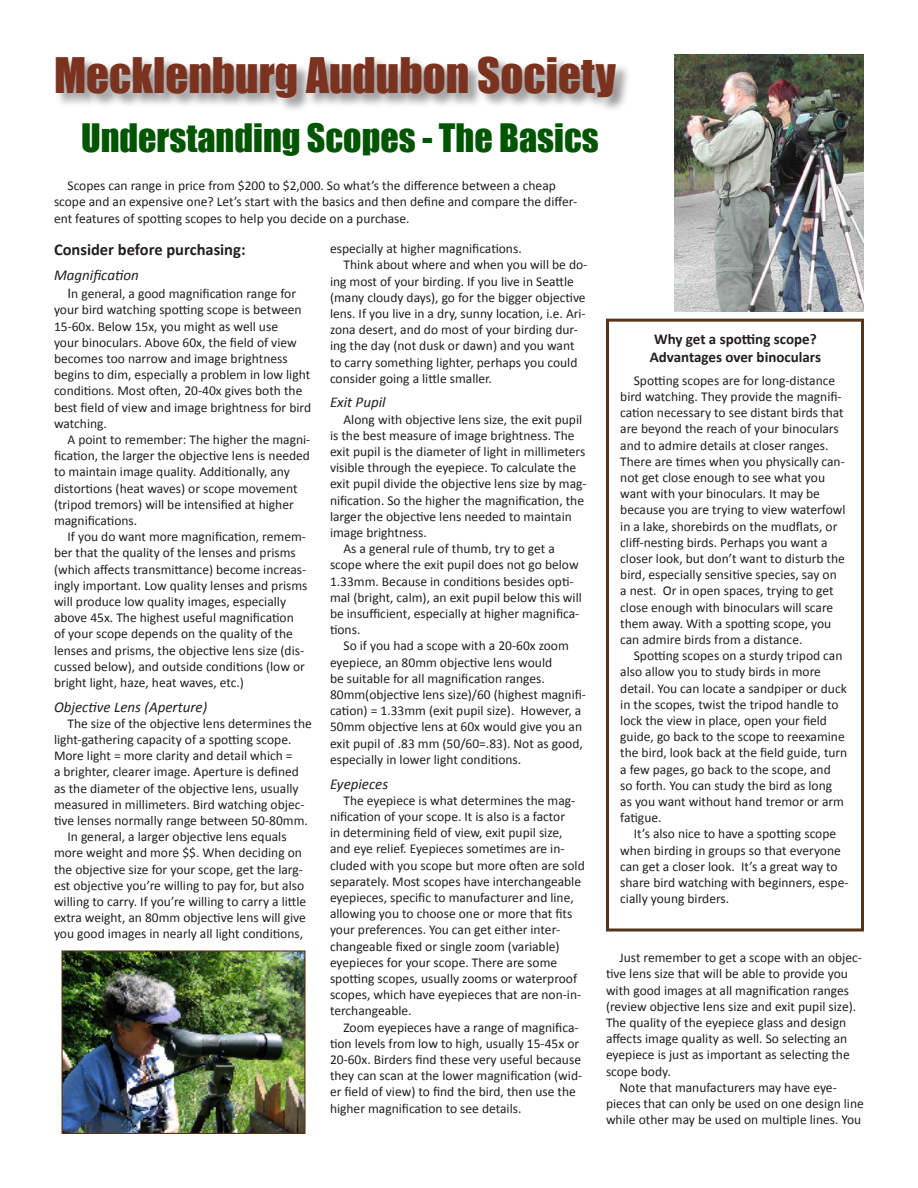
<style>
.page{position:relative;width:918px;height:1188px;background:#fff}
.page>*{position:absolute;margin:0;border:0;box-sizing:border-box;transform-origin:0 0}
.t1{font:45px "Impact";color:#7b321f}
.t2{font:36px "Impact";color:#050}
.t3{font:700 16.5px "Calibri";color:#231f20}
.t4{font:italic 15px "Calibri";color:#231f20}
.t5{font:700 15px/18px "Calibri";color:#231f20}
.t6{font:13.5px/16.2px "Calibri";color:#231f20}
.s1{font-size:15px}
</style>
<div class="page">
<img style="left:64px;top:952px;width:240px;height:180px">
<div style="left:62px;top:950px;width:244px;height:184px;border:1px solid #563419"></div>
<div style="left:606px;top:319px;width:258px;height:613px;border:3px solid #563419"></div>
<div style="left:53px;top:54px;width:580px;height:61px;background:#231f20;opacity:.5"></div>
<img style="left:674px;top:54px;width:190px;height:258px">
<p class="t1" style="left:54px;top:47px;width:563px">Mecklenburg Audubon Society</p>
<p class="t2" style="left:81px;top:116px;width:519px">Understanding Scopes - The Basics</p>
<p class="t6" style="left:54px;top:177px;width:525px;text-indent:14px">Scopes can range in price from $200 to $2,000. So what’s the difference between a cheap scope and an expensive one? Let’s start with the basics and then define and compare the differ&shy;ent features of spotting scopes to help you decide on a purchase.</p>
<p class="t3" style="left:54px;top:240px;width:193px">Consider before purchasing:</p>
<p class="t4" style="left:54px;top:266px;width:86px">Magnification</p>
<p class="t6" style="left:54px;top:285px;width:259px;text-indent:14px"><span class="s1">I</span>n general, a good magnification range for your bird watching spotting scope is between 15-60x. Below 15x, you might as well use<br>your binoculars. Above 60x, the field of view becomes too narrow and image brightness begins to dim, especially a problem in low light conditions. Most often, 20-40x gives both the best field of view and image brightness for bird watching.</p>
<p class="t6" style="left:54px;top:431px;width:258px;text-indent:14px">A point to remember: The higher the magni&shy;fication, the larger the objective lens is needed to maintain image quality. Additionally, any distortions (heat waves) or scope movement (tripod tremors) will be intensified at higher magnifications.</p>
<p class="t6" style="left:54px;top:528px;width:255px;text-indent:14px">If you do want more magnification, remem&shy;ber that the quality of the lenses and prisms (which affects transmittance) become increas&shy;ingly important. Low quality lenses and prisms will produce low quality images, especially above 45x. The highest useful magnification of your scope depends on the quality of the lenses and prisms, the objective lens size (dis&shy;cussed below), and outside conditions (low or bright light, haze, heat waves, etc.)</p>
<p class="t4" style="left:54px;top:697px;width:155px">Objective Lens (Aperture)</p>
<p class="t6" style="left:54px;top:715px;width:259px;text-indent:14px">The size of the objective lens determines the light-gathering capacity of a spotting scope.<br>More light = more clarity and detail which =<br>a brighter, clearer image. Aperture is defined as the diameter of the objective lens, usually measured in millimeters. Bird watching objec&shy;tive lenses normally range between 50-80mm.</p>
<p class="t6" style="left:54px;top:828px;width:254px;text-align:center">In general, a larger objective lens equals<br>more weight and more $$. When deciding on the objective size for your scope, get the larg&shy;est objective you’re willing to pay for, but also willing to carry. If you’re willing to carry a little extra weight, an 80mm objective lens will give you good images in nearly all light conditions,</p>
<p class="t6" style="left:330px;top:240px;width:193px">especially at higher magnifications.</p>
<p class="t6" style="left:330px;top:256px;width:259px;text-indent:14px">Think about where and when you will be do&shy;ing most of your birding. If you live in Seattle (many cloudy days), go for the bigger objective lens. If you live in a dry, sunny location, i.e. Ari&shy;zona desert, and do most of your birding dur&shy;ing the day (not dusk or dawn) and you want to carry something lighter, perhaps you could consider going a little smaller.</p>
<p class="t4" style="left:330px;top:393px;width:57px">Exit Pupil</p>
<p class="t6" style="left:330px;top:410px;width:258px;text-indent:14px">Along with objective lens size, the exit pupil is the best measure of image brightness. The exit pupil is the diameter of light in millimeters visible through the eyepiece. To calculate the exit pupil divide the objective lens size by mag&shy;nification. So the higher the magnification, the larger the objective lens needed to maintain image brightness.</p>
<p class="t6" style="left:330px;top:540px;width:253px;text-indent:14px">As a general rule of thumb, try to get a scope where the exit pupil does not go below 1.33mm. Because in conditions besides opti&shy;mal (bright, calm), an exit pupil below this will be insufficient, especially at higher magnifica&shy;tions.</p>
<p class="t6" style="left:330px;top:637px;width:258px;text-indent:14px">So if you had a scope with a 20-60x zoom eyepiece, an 80mm objective lens would<br>be suitable for all magnification ranges.<br>80mm(objective lens size)/60 (highest magnifi&shy;cation) = 1.33mm (exit pupil size). However, a 50mm objective lens at 60x would give you an exit pupil of .83 mm (50/60=.83). Not as good, especially in lower light conditions.</p>
<p class="t4" style="left:330px;top:774px;width:60px">Eyepieces</p>
<p class="t6" style="left:330px;top:792px;width:256px;text-indent:14px">The eyepiece is what determines the mag&shy;nification of your scope. It is also is a factor<br>in determining field of view, exit pupil size, and eye relief. Eyepieces sometimes are in&shy;cluded with you scope but more often are sold separately. Most scopes have interchangeable eyepieces, specific to manufacturer and line, allowing you to choose one or more that fits your preferences. You can get either inter&shy;changeable fixed or single zoom (variable) eyepieces for your scope. There are some spotting scopes, usually zooms or waterproof scopes, which have eyepieces that are non-in&shy;terchangeable.</p>
<p class="t6" style="left:330px;top:1018px;width:254px;text-indent:14px">Zoom eyepieces have a range of magnifica&shy;tion levels from low to high, usually 15-45x or 20-60x. Birders find these very useful because they can scan at the lower magnification (wid&shy;er field of view) to find the bird, then use the higher magnification to see details.</p>
<p class="t5" style="left:650px;top:329px;width:173px">Why get a spotting scope?<br>Advantages over binoculars</p>
<p class="t6" style="left:620px;top:372px;width:227px;text-indent:14px">Spotting scopes are for long-distance bird watching. They provide the magnifi&shy;cation necessary to see distant birds that are beyond the reach of your binoculars and to admire details at closer ranges.<br>There are times when you physically can&shy;not get close enough to see what you want with your binoculars. It may be because you are trying to view waterfowl in a lake, shorebirds on the mudflats, or cliff-nesting birds. Perhaps you want a closer look, but don’t want to disturb the bird, especially sensitive species, say on a nest. Or in open spaces, trying to get close enough with binoculars will scare them away. With a spotting scope, you can admire birds from a distance.</p>
<p class="t6" style="left:620px;top:647px;width:229px;text-indent:14px">Spotting scopes on a sturdy tripod can also allow you to study birds in more detail. You can locate a sandpiper or duck in the scopes, twist the tripod handle to lock the view in place, open your field guide, go back to the scope to reexamine the bird, look back at the field guide, turn a few pages, go back to the scope, and<br>so forth. You can study the bird as long<br>as you want without hand tremor or arm fatigue.</p>
<p class="t6" style="left:620px;top:825px;width:230px;text-indent:14px">It’s also nice to have a spotting scope when birding in groups so that everyone can get a closer look. It’s a great way to share bird watching with beginners, espe&shy;cially young birders.</p>
<p class="t6" style="left:606px;top:949px;width:258px;text-indent:14px">Just remember to get a scope with an objec&shy;tive lens size that will be able to provide you with good images at all magnification ranges (review objective lens size and exit pupil size).<br>The quality of the eyepiece glass and design affects image quality as well. So selecting an eyepiece is just as important as selecting the scope body.</p>
<p class="t6" style="left:606px;top:1079px;width:259px;text-indent:14px">Note that manufacturers may have eye&shy;pieces that can only be used on one design line while other may be used on multiple lines. You</p>
</div>
